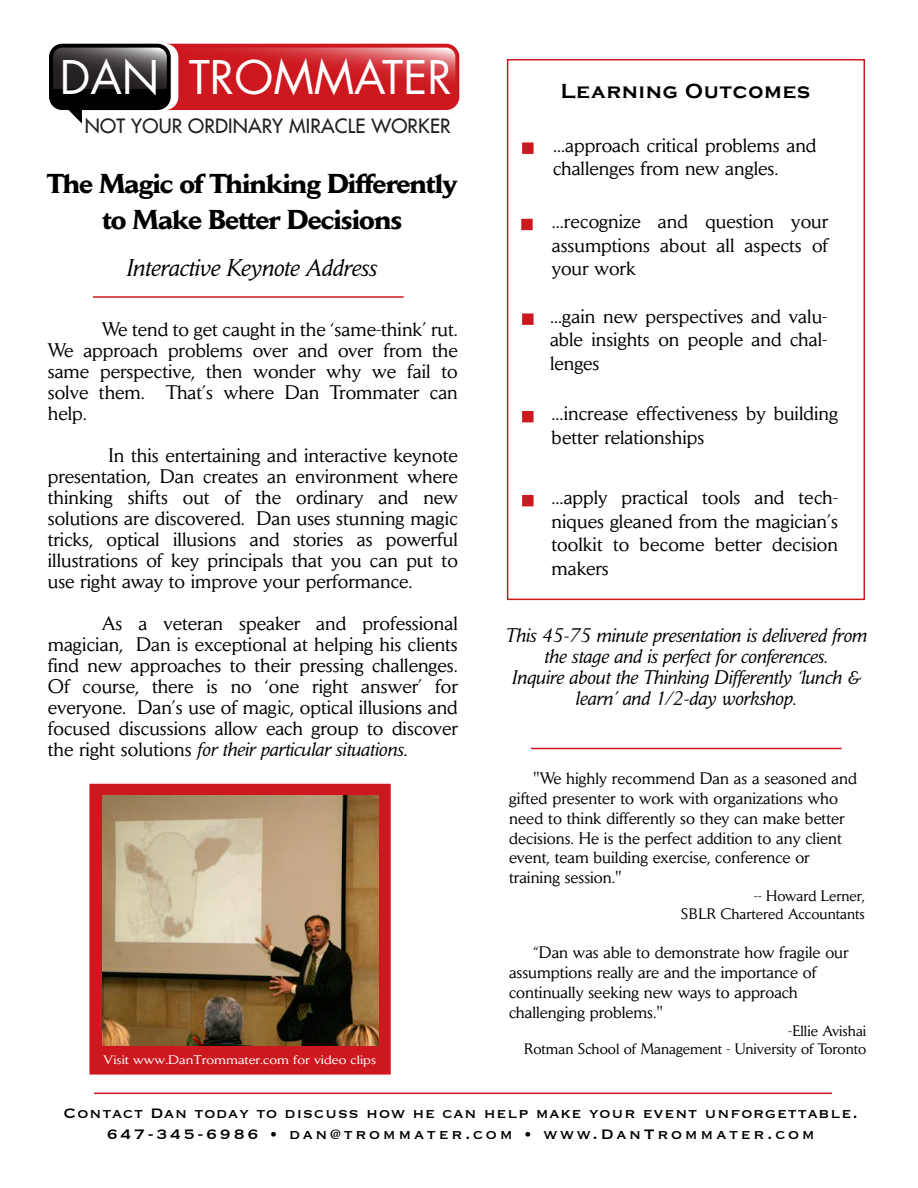
<style>
.page{position:relative;width:918px;height:1188px;background:#fff}
.page>*{position:absolute;margin:0;border:0;box-sizing:border-box;transform-origin:0 0}
.t1{font:45.15px "Futura Std";color:#fff}
.t2{font:700 27px/36px "Daily News";letter-spacing:-.035em;color:#000;text-align:center}
.t3{font:italic 24px "Daily News";color:#000}
.t4{font:700 21px "Copperplate Gothic";letter-spacing:.05em;color:#000}
.t5{font:19.5px/21px "Daily News";color:#000;text-align:justify}
.t6{font:italic 19.5px/21px "Daily News";color:#000;text-align:center}
.t7{font:19.35px "Futura LT";letter-spacing:.01em;color:#231f20}
.t8{font:18px/21px "Copperplate Thirty One BC";letter-spacing:.05em;color:#000;text-align:center}
.t9{font:16.5px/19.8px "Daily News";color:#000}
.t10{font:15px/18px "Daily News";color:#000;text-align:right}
.t11{font:12.3px "Daily News";color:#fff;scale:1.16 1}
.s1{font-style:italic}
</style>
<div class="page">
<div style="left:89px;top:784px;width:302px;height:291px;background:#cd181f;border:2px solid #cd181f"></div>
<div style="left:507px;top:59px;width:358px;height:541px;border:2px solid #cd181f"></div>
<div style="left:522px;top:142px;width:12px;height:12px;background:#cd181f;border:2px solid #cd181f"></div>
<hr style="left:93px;top:296px;width:311px;height:2px;background:#cd181f">
<hr style="left:94px;top:1093px;width:738px;height:1px;background:#cd181f">
<svg style="left:49px;top:44px;width:410px;height:80px"></svg>
<div style="left:521px;top:219px;width:12px;height:11px;background:#cd181f;border:2px solid #cd181f"></div>
<div style="left:522px;top:313px;width:12px;height:12px;background:#cd181f;border:2px solid #cd181f"></div>
<div style="left:522px;top:411px;width:12px;height:11px;background:#cd181f;border:2px solid #cd181f"></div>
<div style="left:522px;top:495px;width:12px;height:11px;background:#cd181f;border:2px solid #cd181f"></div>
<hr style="left:531px;top:748px;width:311px;height:1px;background:#cd181f">
<img style="left:103px;top:795px;width:276px;height:251px">
<h1 class="t1" style="left:60px;top:49px;width:394px">DAN TROMMATER</h1>
<p class="t7" style="left:85px;top:113px;width:367px">NOT YOUR ORDINARY MIRACLE WORKER</p>
<h2 class="t2" style="left:47px;top:166px;width:413px">The Magic of Thinking Differently to Make Better Decisions</h2>
<p class="t3" style="left:126px;top:254px;width:252px">Interactive Keynote Address</p>
<p class="t5" style="left:48px;top:319px;width:412px;text-indent:54px">We tend to get caught in the ‘same-think’ rut.<br>We approach problems over and over from the same perspective, then wonder why we fail to solve them. That’s where Dan Trommater can help.</p>
<p class="t5" style="left:48px;top:445px;width:412px;text-indent:61px">In this entertaining and interactive keynote presentation, Dan creates an environment where thinking shifts out of the ordinary and new solutions are discovered. Dan uses stunning magic tricks, optical illusions and stories as powerful illustrations of key principals that you can put to use right away to improve your performance.</p>
<p class="t5" style="left:48px;top:613px;width:412px;text-indent:54px">As a veteran speaker and professional magician, Dan is exceptional at helping his clients find new approaches to their pressing challenges.<br>Of course, there is no ‘one right answer’ for everyone. Dan’s use of magic, optical illusions and focused discussions allow each group to discover the right solutions <span class="s1">for their particular situations</span>.</p>
<p class="t11" style="left:104px;top:1053px;width:236px">Visit www.DanTrommater.com for video clips</p>
<p class="t4" style="left:561px;top:80px;width:251px">Learning Outcomes</p>
<p class="t5" style="left:553px;top:133px;width:265px;line-height:23.4px">...approach critical problems and challenges from new angles.</p>
<p class="t5" style="left:552px;top:210px;width:278px;line-height:23.4px">...recognize and question your assumptions about all aspects of your work</p>
<p class="t5" style="left:550px;top:304px;width:279px;line-height:23.4px">...gain new perspectives and valu&shy;able insights on people and chal&shy;lenges</p>
<p class="t5" style="left:552px;top:402px;width:288px;line-height:23.4px">...increase effectiveness by building better relationships</p>
<p class="t5" style="left:552px;top:486px;width:288px;line-height:23.4px">...apply practical tools and tech&shy;niques gleaned from the magician’s toolkit to become better decision makers</p>
<p class="t6" style="left:506px;top:625px;width:363px">This 45-75 minute presentation is delivered from the stage and is perfect for conferences.<br>Inquire about the Thinking Differently ‘lunch &amp; learn’ and 1/2-day workshop.</p>
<p class="t9" style="left:509px;top:768px;width:349px;text-indent:24px">"We highly recommend Dan as a seasoned and gifted presenter to work with organizations who need to think differently so they can make better decisions. He is the perfect addition to any client event, team building exercise, conference or training session."</p>
<p class="t10" style="left:681px;top:887px;width:186px">-- Howard Lerner,<br>SBLR Chartered Accountants</p>
<p class="t9" style="left:509px;top:943px;width:341px;text-indent:24px">“Dan was able to demonstrate how fragile our assumptions really are and the importance of continually seeking new ways to approach challenging problems."</p>
<p class="t10" style="left:524px;top:1021px;width:344px">-Ellie Avishai<br>Rotman School of Management - University of Toronto</p>
<p class="t8" style="left:64px;top:1103px;width:796px">Contact Dan today to discuss how he can help make your event unforgettable.<br>647-345-6986 • dan@trommater.com • www.DanTrommater.com</p>
</div>
